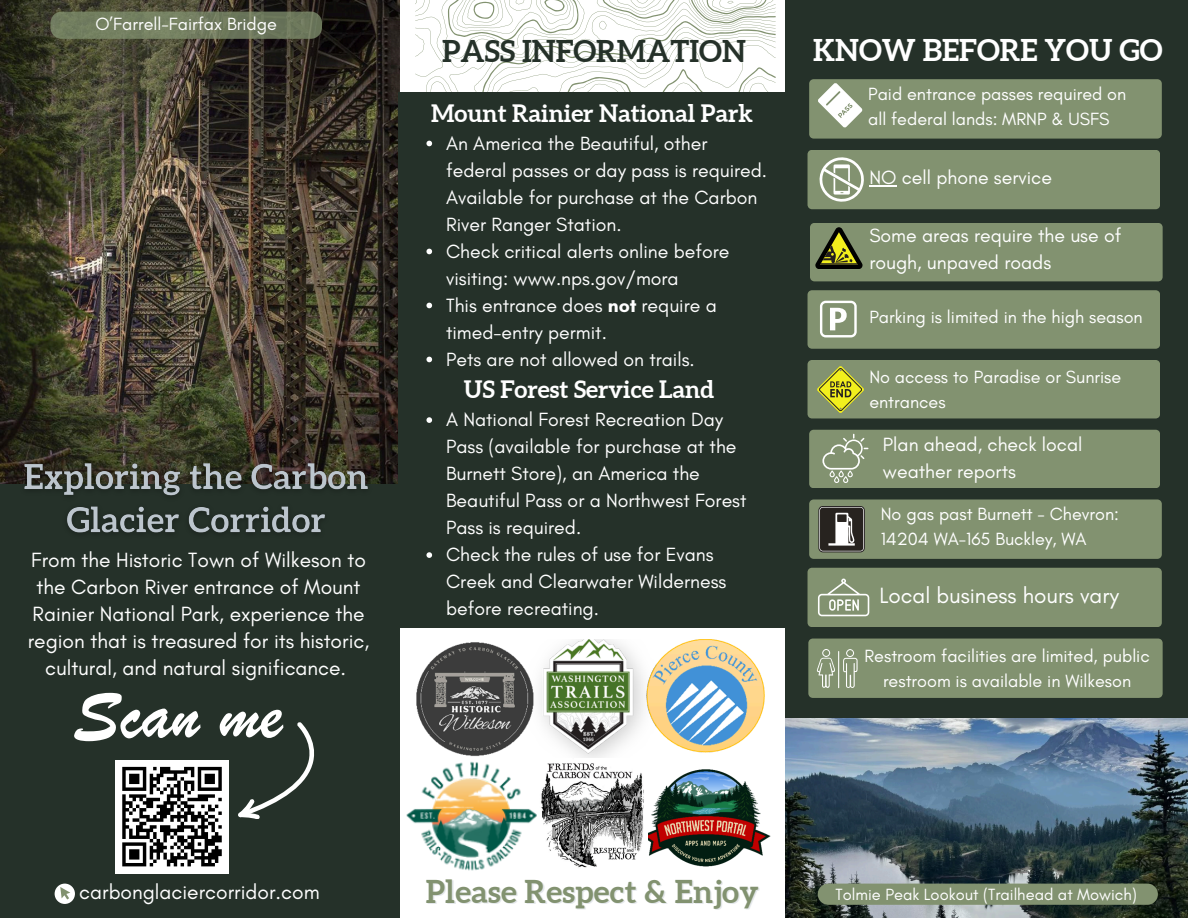
<style>
.page{position:relative;width:1188px;height:918px;background:#fff}
.page>*{position:absolute;margin:0;border:0;box-sizing:border-box;transform-origin:0 0}
.t1{font:700 31.5px "Aleo";letter-spacing:.01em;color:#829270}
.t2{font:700 30px "Aleo";color:#253129}
.t3{font:700 30px "Aleo";color:#fff}
.t4{font:700 24px "Aleo";color:#fff}
.t5{font:22.5px "Glacial Indifference";color:#fff}
.t6{font:21px/27px "Glacial Indifference";color:#fff;text-align:center}
.t7{font:19.5px/27px "Glacial Indifference";color:#fff}
.t8{font:18px/24.8px "Glacial Indifference";color:#fff}
.t9{font:16.5px "Glacial Indifference";color:#fff}
.s1{font-weight:700}
</style>
<div class="page">
<img style="left:0;top:0;width:399px;height:484px">
<div style="left:0;top:484px;width:400px;height:433px;background:#253129"></div>
<div style="left:785px;top:0;width:403px;height:718px;background:#253129"></div>
<div style="left:55px;top:884px;width:20px;height:20px;background:#fff;border-radius:50%"></div>
<svg style="left:60px;top:887px;width:10px;height:12px"></svg>
<img style="left:785px;top:718px;width:403px;height:199px">
<div style="left:810px;top:223px;width:353px;height:58px;background:#829270"></div>
<div style="left:809px;top:430px;width:351px;height:58px;background:#829270"></div>
<div style="left:808px;top:360px;width:352px;height:58px;background:#829270"></div>
<div style="left:808px;top:290px;width:352px;height:59px;background:#829270"></div>
<svg style="left:809px;top:499px;width:353px;height:60px;background:#7d8b6d"></svg>
<div style="left:837px;top:514px;width:10px;height:8px;background:#27231f"></div>
<div style="left:808px;top:639px;width:355px;height:59px;background:#829270"></div>
<div style="left:808px;top:568px;width:354px;height:59px;background:#829270"></div>
<div style="left:808px;top:150px;width:352px;height:59px;background:#829270"></div>
<div style="left:398px;top:92px;width:387px;height:535px;background:#253129"></div>
<div style="left:115px;top:760px;width:114px;height:113px;background:#fff"></div>
<svg style="left:74px;top:693px;width:240px;height:174px"></svg>
<svg style="left:809px;top:79px;width:353px;height:60px;background:#869575"></svg>
<div style="left:818px;top:884px;width:340px;height:21px;background:#829270;border-radius:11px"></div>
<svg style="left:51px;top:12px;width:271px;height:27px;background:#6f7a5d"></svg>
<img style="left:416px;top:640px;width:349px;height:118px">
<svg style="left:416px;top:0;width:360px;height:92px"></svg>
<svg style="left:426px;top:141px;width:6px;height:5px"></svg>
<svg style="left:426px;top:249px;width:6px;height:5px"></svg>
<svg style="left:426px;top:303px;width:6px;height:5px"></svg>
<svg style="left:426px;top:357px;width:6px;height:5px"></svg>
<img style="left:631px;top:756px;width:140px;height:111px">
<img style="left:406px;top:761px;width:131px;height:110px">
<img style="left:541px;top:759px;width:106px;height:109px">
<img style="left:15px;top:455px;width:362px;height:78px">
<svg style="left:426px;top:417px;width:6px;height:6px"></svg>
<svg style="left:426px;top:552px;width:6px;height:6px"></svg>
<p class="t8" style="left:95px;top:12px;width:183px">O’Farrell-Fairfax Bridge</p>
<p class="t6" style="left:28px;top:547px;width:343px">From the Historic Town of Wilkeson to the Carbon River entrance of Mount Rainier National Park, experience the region that is treasured for its historic, cultural, and natural significance.</p>
<p class="t2" style="left:442px;top:34px;width:305px">PASS INFORMATION</p>
<h5 class="t4" style="left:431px;top:99px;width:324px">Mount Rainier National Park</h5>
<p class="t7" style="left:446px;top:129px;width:323px">An America the Beautiful, other federal passes or day pass is required.<br>Available for purchase at the Carbon<br>River Ranger Station.</p>
<p class="t7" style="left:446px;top:237px;width:285px">Check critical alerts online before visiting: www.nps.gov/mora</p>
<h5 class="t7" style="left:446px;top:291px;width:272px">This entrance does <span class="s1">not</span> require a timed-entry permit.</h5>
<p class="t7" style="left:446px;top:345px;width:250px">Pets are not allowed on trails.</p>
<p class="t4" style="left:464px;top:376px;width:252px">US Forest Service Land</p>
<h5 class="t7" style="left:446px;top:406px;width:302px">A National Forest Recreation Day<br>Pass (available for purchase at the<br>Burnett Store), an America the<br>Beautiful Pass or a Northwest Forest<br>Pass is required.</h5>
<p class="t7" style="left:446px;top:541px;width:282px">Check the rules of use for Evans<br>Creek and Clearwater Wilderness before recreating.</p>
<h2 class="t3" style="left:813px;top:33px;width:351px">KNOW BEFORE YOU GO</h2>
<p class="t8" style="left:868px;top:81px;width:260px">Paid entrance passes required on all federal lands: MRNP &amp; USFS</p>
<p class="t7" style="left:869px;top:164px;width:184px">NO cell phone service</p>
<h2 class="t7" style="left:869px;top:222px;width:254px">Some areas require the use of rough, unpaved roads</h2>
<h3 class="t8" style="left:869px;top:304px;width:275px">Parking is limited in the high season</h3>
<p class="t8" style="left:869px;top:364px;width:253px">No access to Paradise or Sunrise entrances</p>
<p class="t7" style="left:883px;top:430px;width:201px">Plan ahead, check local weather reports</p>
<p class="t8" style="left:881px;top:502px;width:240px">No gas past Burnett - Chevron:<br>14204 WA-165 Buckley, WA</p>
<p class="t5" style="left:879px;top:582px;width:241px">Local business hours vary</p>
<h3 class="t8" style="left:865px;top:643px;width:287px;text-align:center">Restroom facilities are limited, public restroom is available in Wilkeson</h3>
<h1 class="t6" style="left:79px;top:878px;width:242px">carbonglaciercorridor.com</h1>
<h5 class="t1" style="left:426px;top:873px;width:335px">Please Respect &amp; Enjoy</h5>
<p class="t9" style="left:836px;top:884px;width:303px">Tolmie Peak Lookout (Trailhead at Mowich)</p>
</div>
